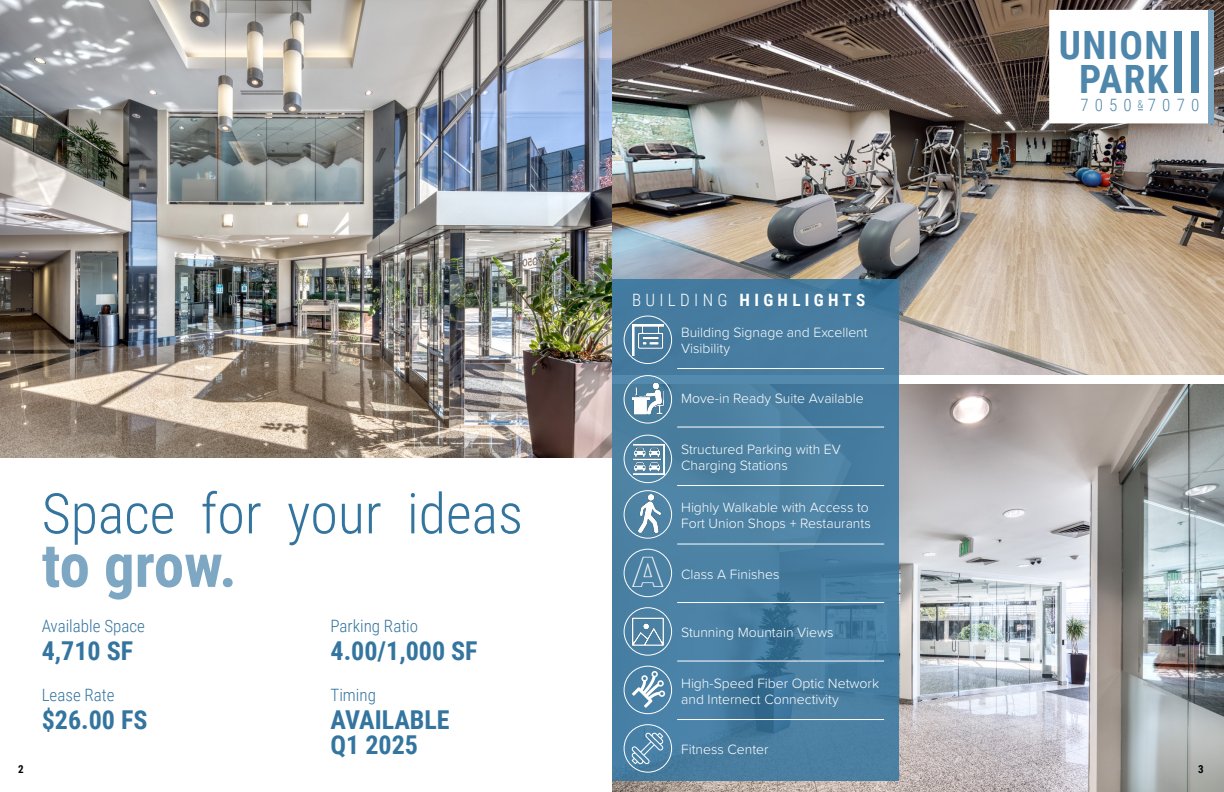
<style>
.page{position:relative;width:1224px;height:792px;background:#fff}
.page>*{position:absolute;margin:0;border:0;box-sizing:border-box;transform-origin:0 0}
.t1{font:87px "Roboto Condensed";color:#4e87ab}
.t2{font:700 61px "Roboto Condensed";letter-spacing:-.005em;color:#7da7c2}
.t3{font:300 56px "Roboto Condensed";color:#34759f}
.t4{font:42px "Swiss 721 BT Black Outline";color:#fff}
.t5{font:700 39px "Roboto Condensed";letter-spacing:.035em;color:#4e87ab}
.t6{font:700 26px/25px "Roboto Condensed";color:#34759f}
.t7{font:300 17px "Roboto Condensed";color:#34759f}
.t8{font:700 17px "Roboto Condensed";letter-spacing:.255em;color:#fff}
.t9{font:300 17px "Roboto Condensed";letter-spacing:.36em;color:#4e87ab}
.Bullets{font:300 14px/16px "Proxima Soft";color:#fff}
.t10{font:700 11px "Roboto Condensed";color:#000}
.t11{font:300 11px "Roboto Condensed";color:#4e87ab}
.s1{font-weight:300}
.s2{font-size:11px;color:#fff}
</style>
<div class="page">
<img style="left:612px;top:0;width:612px;height:374px">
<img style="left:613px;top:384px;width:611px;height:408px">
<img style="left:0;top:0;width:612px;height:457px">
<div style="left:1049px;top:10px;width:164px;height:113px;background:#fff"></div>
<div style="left:1208px;top:10px;width:5px;height:113px;background:#7da7c2"></div>
<svg style="left:612px;top:280px;width:287px;height:501px;background:#497fa1"></svg>
<div style="left:624px;top:316px;width:48px;height:48px;border:1px solid #fff;border-radius:50%"></div>
<hr style="left:677px;top:368px;width:207px;height:1px;background:#fff">
<hr style="left:677px;top:427px;width:207px;height:1px;background:#fff">
<hr style="left:677px;top:485px;width:207px;height:1px;background:#fff">
<hr style="left:677px;top:544px;width:207px;height:1px;background:#fff">
<hr style="left:677px;top:602px;width:207px;height:1px;background:#fff">
<hr style="left:677px;top:661px;width:207px;height:1px;background:#fff">
<hr style="left:677px;top:719px;width:207px;height:1px;background:#fff">
<img style="left:632px;top:383px;width:32px;height:31px">
<div style="left:624px;top:375px;width:48px;height:49px;border:1px solid #fff;border-radius:50%"></div>
<img style="left:638px;top:495px;width:23px;height:37px">
<div style="left:624px;top:490px;width:48px;height:49px;border:1px solid #fff;border-radius:50%"></div>
<img style="left:631px;top:616px;width:34px;height:31px">
<svg style="left:631px;top:732px;width:32px;height:32px"></svg>
<div style="left:624px;top:549px;width:48px;height:48px;border:1px solid #fff;border-radius:50%"></div>
<img style="left:633px;top:443px;width:32px;height:32px">
<div style="left:624px;top:435px;width:48px;height:48px;border:1px solid #fff;border-radius:50%"></div>
<div style="left:624px;top:666px;width:48px;height:48px;border:1px solid #fff;border-radius:50%"></div>
<div style="left:624px;top:607px;width:48px;height:49px;border:1px solid #fff;border-radius:50%"></div>
<div style="left:624px;top:724px;width:48px;height:49px;border:1px solid #fff;border-radius:50%"></div>
<img style="left:630px;top:672px;width:36px;height:36px">
<img style="left:632px;top:324px;width:32px;height:32px">
<p class="t3" style="left:42px;top:474px;width:483px">Space for your ideas</p>
<p class="t2" style="left:42px;top:522px;width:197px">to grow.</p>
<p class="t7" style="left:42px;top:614px;width:105px">Available Space</p>
<p class="t6" style="left:42px;top:637px;width:93px">4,710 SF</p>
<p class="t7" style="left:42px;top:683px;width:74px">Lease Rate</p>
<p class="t6" style="left:42px;top:706px;width:107px">$26.00 FS</p>
<p class="t7" style="left:331px;top:614px;width:89px">Parking Ratio</p>
<p class="t6" style="left:331px;top:637px;width:149px">4.00/1,000 SF</p>
<p class="t7" style="left:331px;top:683px;width:47px">Timing</p>
<p class="t6" style="left:331px;top:706px;width:121px">AVAILABLE<br>Q1 2025</p>
<p class="t8" style="left:632px;top:288px;width:235px"><span class="s1">BUILDING</span> HIGHLIGHTS</p>
<p class="t4" style="left:633px;top:546px;width:32px">A</p>
<p class="Bullets" style="left:681px;top:323px;width:188px">Building Signage and Excellent<br>Visibility</p>
<p class="Bullets" style="left:681px;top:390px;width:184px">Move-in Ready Suite Available</p>
<p class="Bullets" style="left:681px;top:440px;width:161px">Structured Parking with EV<br>Charging Stations</p>
<p class="Bullets" style="left:681px;top:499px;width:191px">Highly Walkable with Access to<br>Fort Union Shops + Restaurants</p>
<p class="Bullets" style="left:681px;top:565px;width:100px">Class A Finishes</p>
<p class="Bullets" style="left:681px;top:624px;width:154px">Stunning Mountain Views</p>
<p class="Bullets" style="left:681px;top:674px;width:199px">High-Speed Fiber Optic Network and Internect Connectivity</p>
<p class="Bullets" style="left:681px;top:741px;width:89px">Fitness Center</p>
<p class="t5" style="left:1059px;top:18px;width:111px">UNION</p>
<p class="t5" style="left:1079px;top:52px;width:91px">PARK</p>
<p class="t9" style="left:1081px;top:93px;width:120px">7050 <span class="s2">&amp;</span>7070</p>
<p class="t1" style="left:1167px;top:1px;width:40px">II</p>
<p class="t11" style="left:1137px;top:97px;width:7px">&amp;</p>
<p class="t10" style="left:18px;top:762px;width:7px">2</p>
<p class="t10" style="left:1198px;top:762px;width:7px">3</p>
</div>
